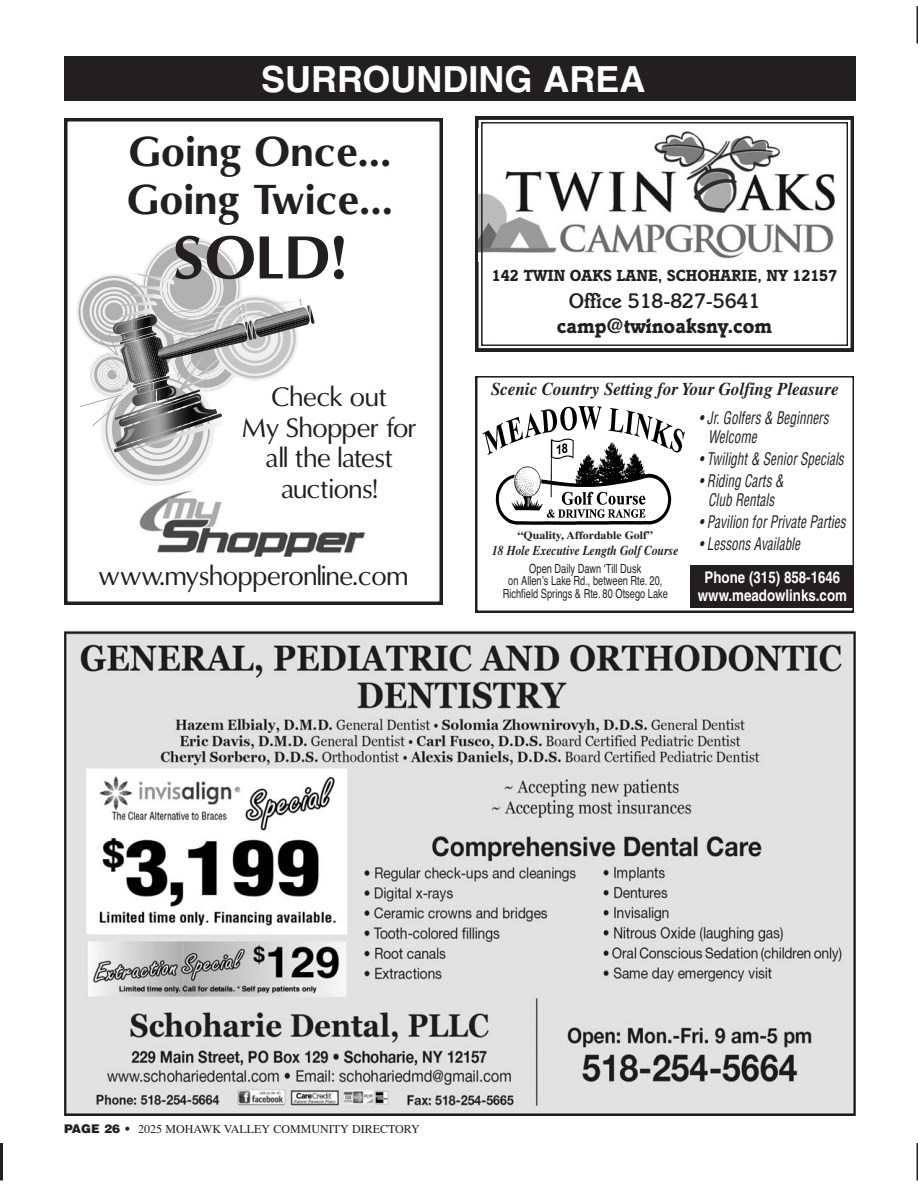
<style>
.page{position:relative;width:918px;height:1188px;background:#fff}
.page>*{position:absolute;margin:0;border:0;box-sizing:border-box;transform-origin:0 0}
.t1{font:700 57.75px "Omni";color:#231f20}
.t2{font:700 40.05px/48.2px "Omni";color:#231f20}
.t3{font:700 36px "Helvetica";color:#fff}
.t4{font:25.5px/30.6px "Omni";color:#231f20;text-align:center}
.t5{font:700 21.6px "Italia";color:#231f20}
.t6{font:500 21.6px "Italia";color:#231f20}
.t7{font:italic 700 18px "Times";color:#231f20;scale:.95 1}
.t8{font:italic condensed 16.95px/19px "Helvetica";color:#231f20;scale:.78 1}
.t9{font:700 16.35px "Italia";color:#231f20}
.t10{font:700 16.2px/18px "Helvetica";color:#fff;text-align:center;scale:.83 1}
.t11{font:italic 700 13.65px "Times";color:#231f20;scale:.86 1}
.t12{font:12.6px/12.9px "Helvetica";color:#231f20;text-align:center;scale:.73 1}
.t13{font:12px "Times";color:#231f20}
.t14{font:700 11.25px "Times";color:#231f20;scale:1.06 1}
.s1{font-family:"Helvetica";font-weight:900}
</style>
<div class="page">
<hr style="left:916px;top:6px;width:2px;height:38px;background:#231f20">
<hr style="left:916px;top:1143px;width:2px;height:37px;background:#231f20">
<hr style="left:0;top:1143px;width:3px;height:37px;background:#231f20">
<img style="left:64px;top:630px;width:791px;height:486px">
<svg style="left:476px;top:376px;width:378px;height:236px"></svg>
<div style="left:690px;top:565px;width:164px;height:42px;background:#231f20"></div>
<img style="left:480px;top:401px;width:211px;height:125px">
<svg style="left:476px;top:117px;width:378px;height:234px"></svg>
<img style="left:478px;top:128px;width:361px;height:134px">
<div style="left:64px;top:56px;width:792px;height:45px;background:#231f20"></div>
<svg style="left:64px;top:118px;width:378px;height:486px"></svg>
<svg style="left:76px;top:238px;width:239px;height:248px"></svg>
<img style="left:137px;top:489px;width:234px;height:72px">
<h3 class="t3" style="left:261px;top:66px;width:386px">SURROUNDING AREA</h3>
<h2 class="t2" style="left:127px;top:129px;width:268px">Going Once...<br>Going Twice...</h2>
<h1 class="t1" style="left:173px;top:225px;width:175px">SOLD!</h1>
<h3 class="t4" style="left:242px;top:382px;width:177px">Check out<br>My Shopper for all the latest auctions!</h3>
<h3 class="t4" style="left:98px;top:560px;width:311px">www.myshopperonline.com</h3>
<p class="t9" style="left:492px;top:270px;width:347px">142 TWIN OAKS LANE, SCHOHARIE, NY 12157</p>
<p class="t6" style="left:569px;top:293px;width:193px">Office 518-827-5641</p>
<p class="t5" style="left:557px;top:318px;width:217px">camp@twinoaksny.com</p>
<p class="t7" style="left:491px;top:383px;width:368px">Scenic Country Setting for Your Golfing Pleasure</p>
<p class="t8" style="left:708px;top:410px;width:156px;text-indent:-9px">• Jr. Golfers &amp; Beginners<br>Welcome</p>
<p class="t8" style="left:699px;top:450px;width:187px">• Twilight &amp; Senior Specials</p>
<p class="t8" style="left:699px;top:472px;width:110px;line-height:19.5px;text-align:center">• Riding Carts &amp;<br>Club Rentals</p>
<p class="t8" style="left:699px;top:513px;width:189px">• Pavilion for Private Parties</p>
<p class="t8" style="left:699px;top:535px;width:131px">• Lessons Available</p>
<p class="t10" style="left:698px;top:570px;width:181px">Phone (315) 858-1646 www.meadowlinks.com</p>
<p class="t14" style="left:518px;top:531px;width:129px">“Quality, Affordable Golf”</p>
<p class="t11" style="left:492px;top:546px;width:218px">18 Hole Executive Length Golf Course</p>
<p class="t12" style="left:503px;top:563px;width:228px">Open Daily Dawn ‘Till Dusk<br>on Allen’s Lake Rd., between Rte. 20,<br>Richfield Springs &amp; Rte. 80 Otsego Lake</p>
<p class="t13" style="left:64px;top:1124px;width:357px"><span class="s1">PAGE 26 •</span> 2025 MOHAWK VALLEY COMMUNITY DIRECTORY</p>
</div>
